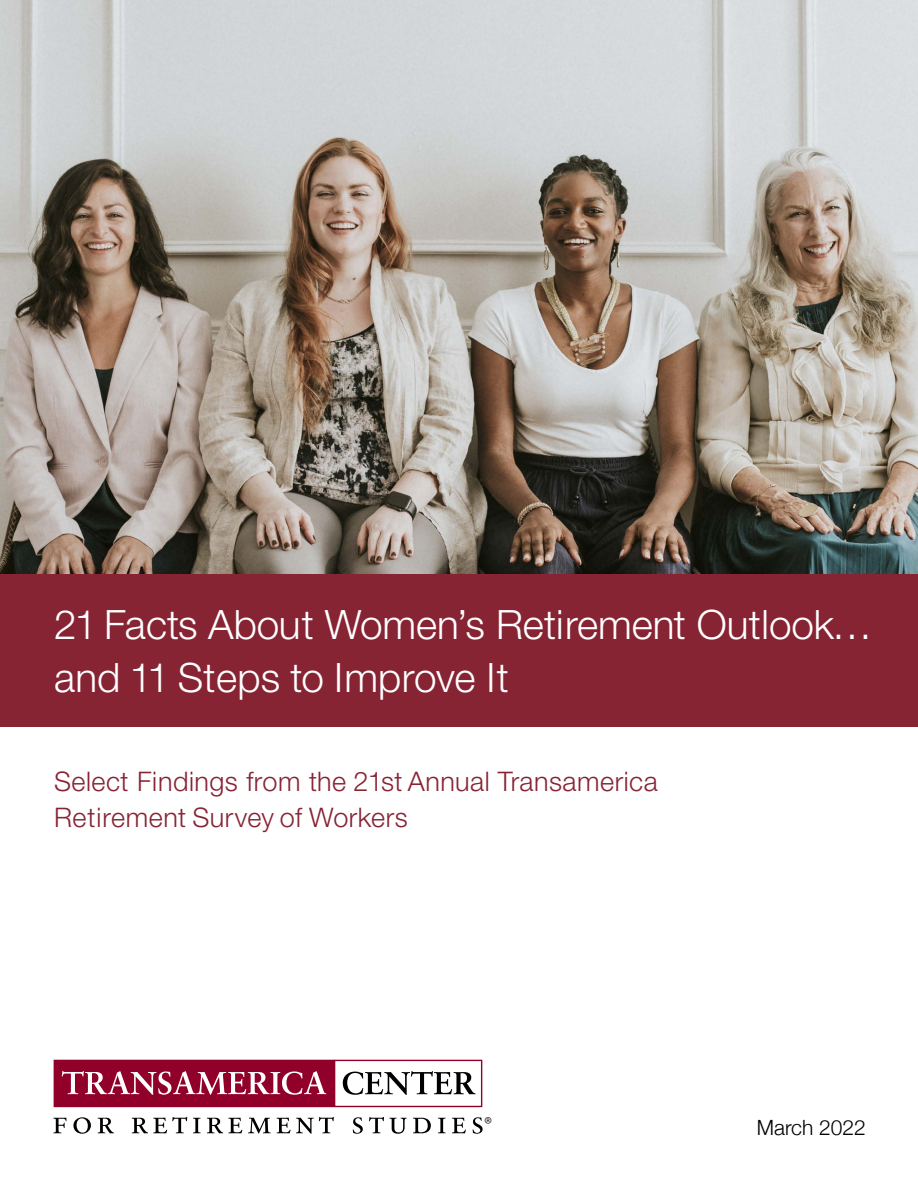
<style>
.page{position:relative;width:918px;height:1188px;background:#fff}
.page>*{position:absolute;margin:0;border:0;box-sizing:border-box;transform-origin:0 0}
.t1{font:300 40.5px/52.5px "Helvetica Neue LT Std";color:#fff}
.t2{font:300 27px/36px "Helvetica Neue LT Std";letter-spacing:.015em;color:#872434}
.t3{font:300 21px "Helvetica Neue";color:#000}
.t4{font:14.55px "Myriad";color:#000}
</style>
<div class="page">
<div style="left:334px;top:1060px;width:148px;height:47px;border:1px solid #900028"></div>
<div style="left:54px;top:1060px;width:280px;height:46px;background:#900028"></div>
<div style="left:54px;top:1060px;width:280px;height:47px;border:1px solid #900028"></div>
<svg style="left:62px;top:1071px;width:264px;height:24px"></svg>
<svg style="left:343px;top:1071px;width:132px;height:24px"></svg>
<svg style="left:53px;top:1118px;width:13px;height:15px"></svg>
<svg style="left:73px;top:1117px;width:18px;height:17px"></svg>
<svg style="left:98px;top:1118px;width:16px;height:15px"></svg>
<svg style="left:132px;top:1117px;width:55px;height:16px"></svg>
<svg style="left:193px;top:1118px;width:7px;height:15px"></svg>
<svg style="left:207px;top:1118px;width:35px;height:15px"></svg>
<svg style="left:248px;top:1118px;width:23px;height:16px"></svg>
<svg style="left:277px;top:1117px;width:57px;height:17px"></svg>
<svg style="left:353px;top:1117px;width:10px;height:17px"></svg>
<svg style="left:369px;top:1117px;width:38px;height:17px"></svg>
<svg style="left:413px;top:1118px;width:18px;height:15px"></svg>
<svg style="left:438px;top:1118px;width:8px;height:15px"></svg>
<svg style="left:452px;top:1118px;width:14px;height:15px"></svg>
<svg style="left:473px;top:1117px;width:10px;height:17px"></svg>
<img style="left:0;top:0;width:918px;height:574px">
<div style="left:0;top:574px;width:918px;height:154px;background:#872434"></div>
<h1 class="t1" style="left:54px;top:598px;width:820px">21 Facts About Women’s Retirement Outlook… and 11 Steps to Improve It</h1>
<p class="t2" style="left:54px;top:763px;width:605px">Select Findings from the 21st Annual Transamerica<br>Retirement Survey of Workers</p>
<p class="t4" style="left:484px;top:1115px;width:9px">®</p>
<p class="t3" style="left:757px;top:1110px;width:111px">March 2022</p>
</div>
